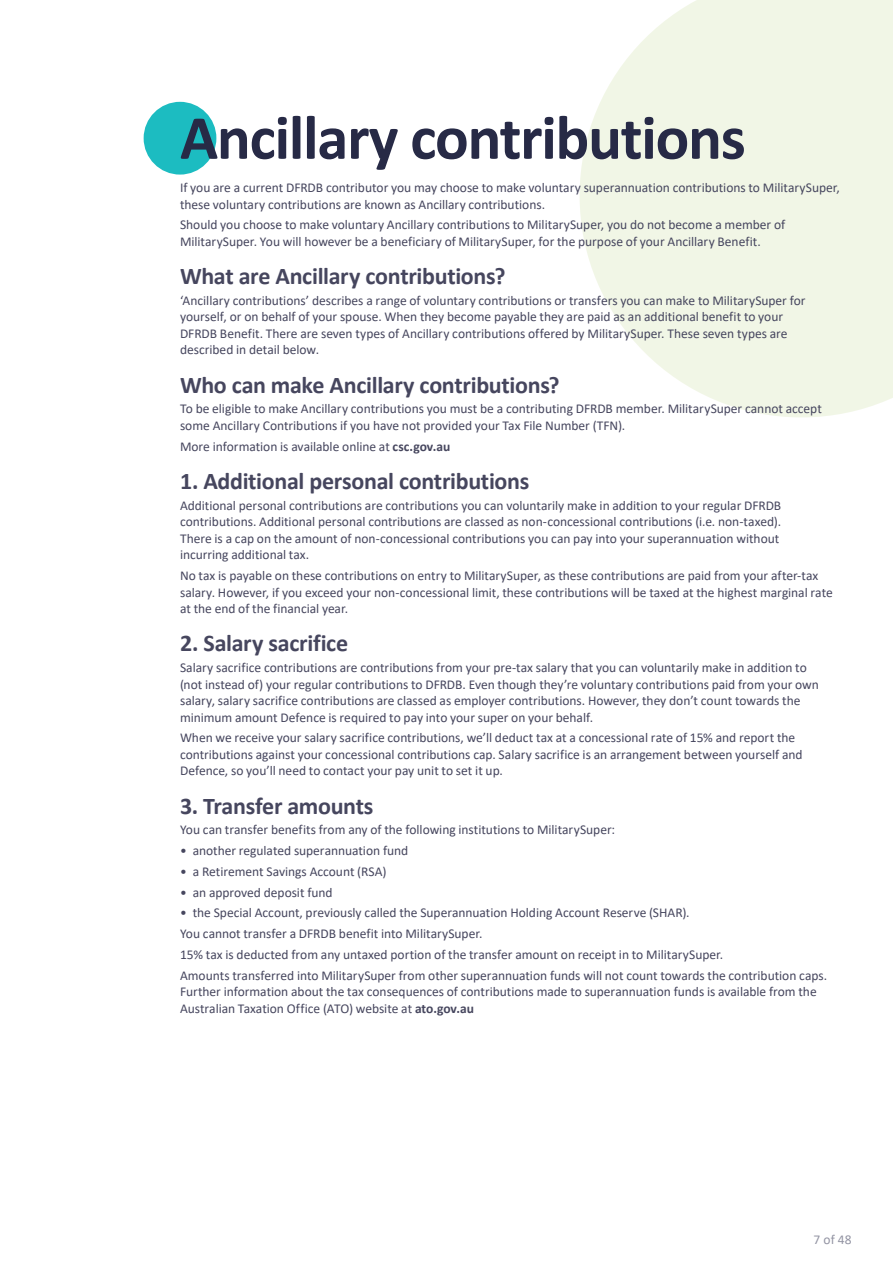
<style>
.page{position:relative;width:893px;height:1263px;background:#fff}
.page>*{position:absolute;margin:0;border:0;box-sizing:border-box;transform-origin:0 0}
.TOC_heading_1{font:700 63px "Calibri";letter-spacing:-.02em;color:#272a46}
.TOC_heading_2{font:700 24px "Calibri";letter-spacing:-.015em;color:#46465e}
._08_Body_Text{font:13.5px/16.5px "Calibri";letter-spacing:-.005em;color:#46465e}
.t1{font:13.5px "Calibri";color:#9394a3}
.s1{font-weight:700}
</style>
<div class="page">
<div style="left:144px;top:102px;width:72px;height:73px;background:#1cbcc1;border-radius:50%"></div>
<svg style="left:580px;top:0;width:313px;height:417px;background:#f2f7e9"></svg>
<p class="TOC_heading_1" style="left:180px;top:93px;width:567px">Ancillary contributions</p>
<p class="_08_Body_Text" style="left:180px;top:179px;width:661px">If you are a current DFRDB contributor you may choose to make voluntary superannuation contributions to MilitarySuper, these voluntary contributions are known as Ancillary contributions.</p>
<p class="_08_Body_Text" style="left:180px;top:216px;width:607px">Should you choose to make voluntary Ancillary contributions to MilitarySuper, you do not become a member of<br>MilitarySuper. You will however be a beneficiary of MilitarySuper, for the purpose of your Ancillary Benefit.</p>
<p class="TOC_heading_2" style="left:180px;top:259px;width:327px">What are Ancillary contributions?</p>
<p class="_08_Body_Text" style="left:180px;top:292px;width:627px">‘Ancillary contributions’ describes a range of voluntary contributions or transfers you can make to MilitarySuper for yourself, or on behalf of your spouse. When they become payable they are paid as an additional benefit to your DFRDB Benefit. There are seven types of Ancillary contributions offered by MilitarySuper. These seven types are described in detail below.</p>
<p class="TOC_heading_2" style="left:180px;top:368px;width:381px">Who can make Ancillary contributions?</p>
<p class="_08_Body_Text" style="left:180px;top:400px;width:643px">To be eligible to make Ancillary contributions you must be a contributing DFRDB member. MilitarySuper cannot accept some Ancillary Contributions if you have not provided your Tax File Number (TFN).</p>
<p class="_08_Body_Text" style="left:180px;top:438px;width:272px">More information is available online at <span class="s1">csc.gov.au</span></p>
<p class="TOC_heading_2" style="left:180px;top:464px;width:351px">1. Additional personal contributions</p>
<p class="_08_Body_Text" style="left:180px;top:497px;width:603px">Additional personal contributions are contributions you can voluntarily make in addition to your regular DFRDB contributions. Additional personal contributions are classed as non-concessional contributions (i.e. non-taxed).<br>There is a cap on the amount of non-concessional contributions you can pay into your superannuation without incurring additional tax.</p>
<p class="_08_Body_Text" style="left:180px;top:567px;width:654px">No tax is payable on these contributions on entry to MilitarySuper, as these contributions are paid from your after-tax salary. However, if you exceed your non-concessional limit, these contributions will be taxed at the highest marginal rate at the end of the financial year.</p>
<p class="TOC_heading_2" style="left:180px;top:626px;width:170px">2. Salary sacrifice</p>
<p class="_08_Body_Text" style="left:180px;top:659px;width:640px">Salary sacrifice contributions are contributions from your pre-tax salary that you can voluntarily make in addition to (not instead of) your regular contributions to DFRDB. Even though they’re voluntary contributions paid from your own salary, salary sacrifice contributions are classed as employer contributions. However, they don’t count towards the minimum amount Defence is required to pay into your super on your behalf.</p>
<p class="_08_Body_Text" style="left:180px;top:729px;width:624px">When we receive your salary sacrifice contributions, we’ll deduct tax at a concessional rate of 15% and report the contributions against your concessional contributions cap. Salary sacrifice is an arrangement between yourself and<br>Defence, so you’ll need to contact your pay unit to set it up.</p>
<p class="TOC_heading_2" style="left:180px;top:789px;width:195px">3. Transfer amounts</p>
<p class="_08_Body_Text" style="left:180px;top:821px;width:437px">You can transfer benefits from any of the following institutions to MilitarySuper:</p>
<p class="_08_Body_Text" style="left:180px;top:842px;width:230px">• another regulated superannuation fund</p>
<p class="_08_Body_Text" style="left:180px;top:863px;width:208px">• a Retirement Savings Account (RSA)</p>
<p class="_08_Body_Text" style="left:180px;top:883px;width:154px">• an approved deposit fund</p>
<p class="_08_Body_Text" style="left:180px;top:904px;width:511px">• the Special Account, previously called the Superannuation Holding Account Reserve (SHAR).</p>
<p class="_08_Body_Text" style="left:180px;top:925px;width:304px">You cannot transfer a DFRDB benefit into MilitarySuper.</p>
<p class="_08_Body_Text" style="left:180px;top:946px;width:545px">15% tax is deducted from any untaxed portion of the transfer amount on receipt in to MilitarySuper.</p>
<p class="_08_Body_Text" style="left:180px;top:966px;width:649px">Amounts transferred into MilitarySuper from other superannuation funds will not count towards the contribution caps.<br>Further information about the tax consequences of contributions made to superannuation funds is available from the<br>Australian Taxation Office (ATO) website at <span class="s1">ato.gov.au</span></p>
<p class="t1" style="left:814px;top:1230px;width:39px">7 of 48</p>
</div>
